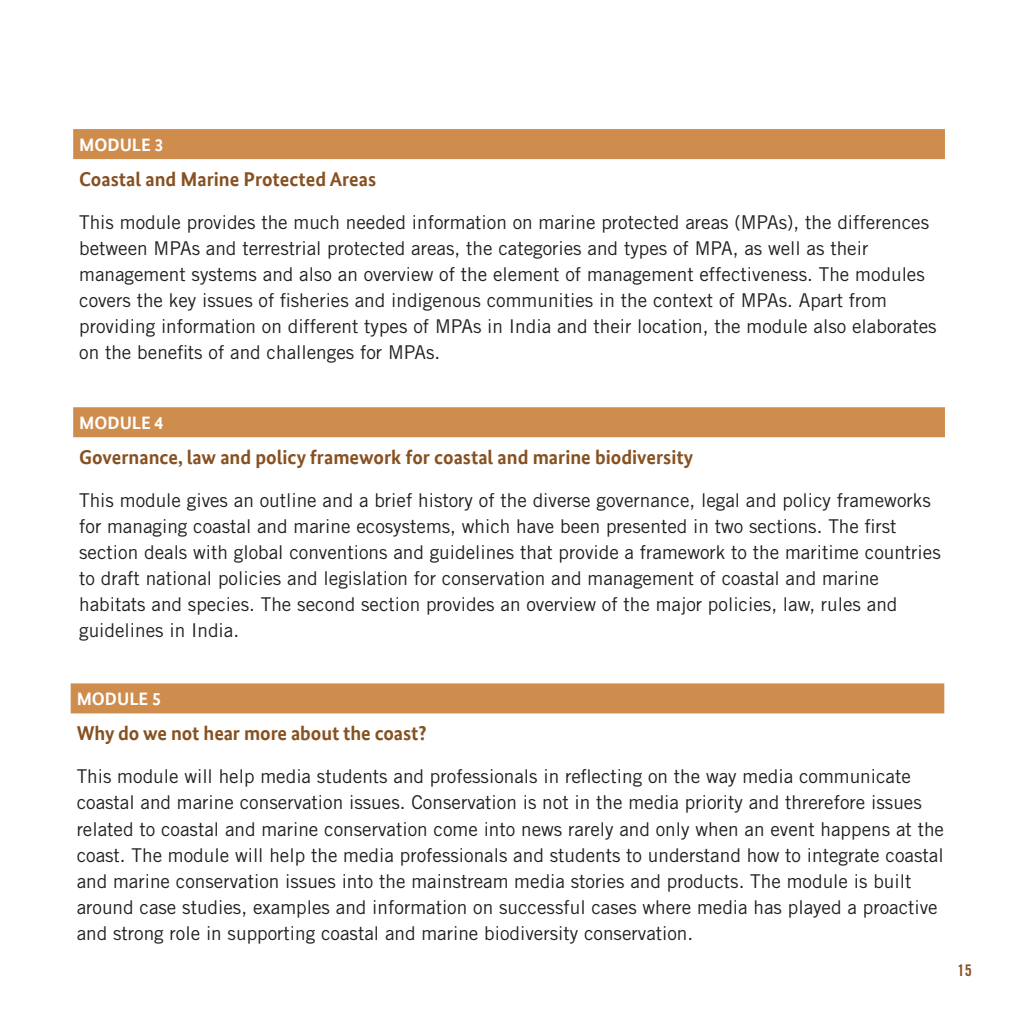
<style>
.page{position:relative;width:1021px;height:1021px;background:#fff}
.page>*{position:absolute;margin:0;border:0;box-sizing:border-box;transform-origin:0 0}
.t1{font:700 20px "Bundes Sans Office";color:#875121}
.t2{font:19px/26px "Trade Gothic LT Std";color:#231f20}
.t3{font:700 18px "Bundes Sans Office";color:#fff}
.t4{font:16px "Trade Gothic LT Std Bd Cn 20";color:#875121}
</style>
<div class="page">
<div style="left:73px;top:129px;width:871px;height:30px;background:#ce8c4d"></div>
<div style="left:73px;top:407px;width:871px;height:30px;background:#ce8c4d"></div>
<div style="left:71px;top:683px;width:873px;height:30px;background:#ce8c4d"></div>
<p class="t3" style="left:79px;top:134px;width:86px">MODULE 3</p>
<p class="t1" style="left:79px;top:168px;width:298px">Coastal and Marine Protected Areas</p>
<p class="t2" style="left:79px;top:209px;width:858px">This module provides the much needed information on marine protected areas (MPAs), the differences between MPAs and terrestrial protected areas, the categories and types of MPA, as well as their management systems and also an overview of the element of management effectiveness. The modules covers the key issues of fisheries and indigenous communities in the context of MPAs. Apart from providing information on different types of MPAs in India and their location, the module also elaborates on the benefits of and challenges for MPAs.</p>
<p class="t3" style="left:79px;top:412px;width:86px">MODULE 4</p>
<p class="t1" style="left:79px;top:446px;width:615px">Governance, law and policy framework for coastal and marine biodiversity</p>
<p class="t2" style="left:79px;top:487px;width:863px">This module gives an outline and a brief history of the diverse governance, legal and policy frameworks for managing coastal and marine ecosystems, which have been presented in two sections. The first section deals with global conventions and guidelines that provide a framework to the maritime countries to draft national policies and legislation for conservation and management of coastal and marine habitats and species. The second section provides an overview of the major policies, law, rules and guidelines in India.</p>
<p class="t3" style="left:77px;top:688px;width:86px">MODULE 5</p>
<p class="t1" style="left:77px;top:722px;width:351px">Why do we not hear more about the coast?</p>
<p class="t2" style="left:77px;top:763px;width:869px">This module will help media students and professionals in reflecting on the way media communicate coastal and marine conservation issues. Conservation is not in the media priority and threrefore issues related to coastal and marine conservation come into news rarely and only when an event happens at the coast. The module will help the media professionals and students to understand how to integrate coastal and marine conservation issues into the mainstream media stories and products. The module is built around case studies, examples and information on successful cases where media has played a proactive and strong role in supporting coastal and marine biodiversity conservation.</p>
<p class="t4" style="left:957px;top:960px;width:16px">15</p>
</div>
